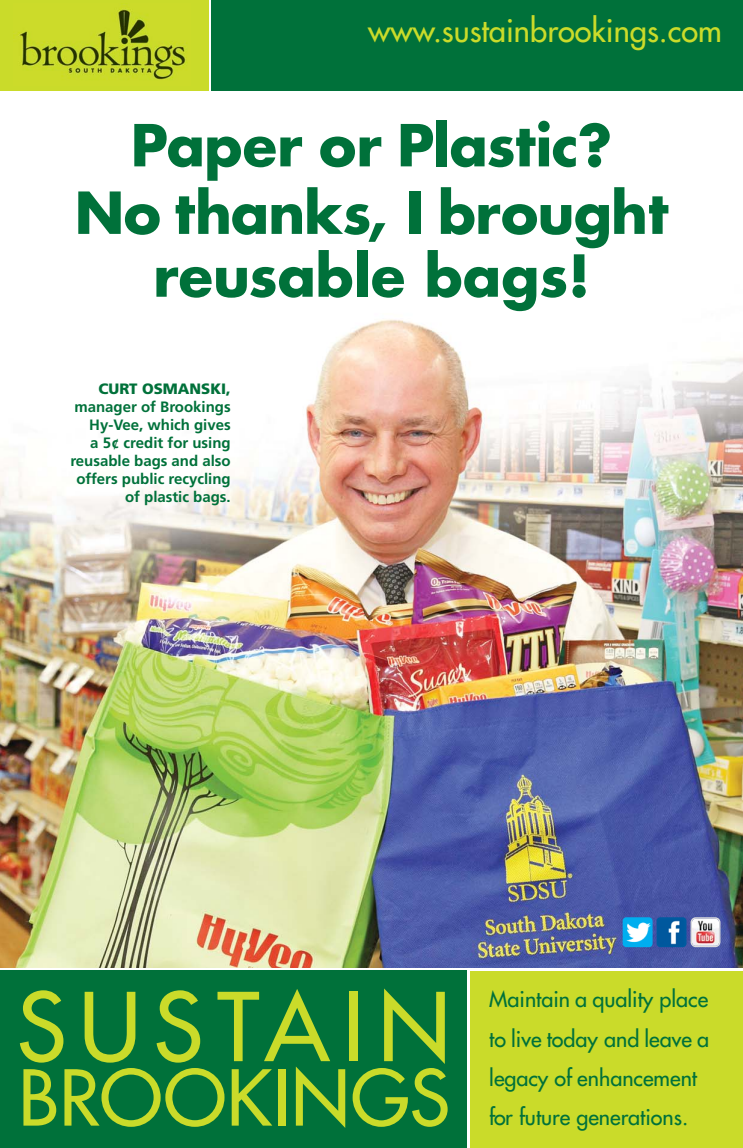
<style>
.page{position:relative;width:743px;height:1148px;background:#fff}
.page>*{position:absolute;margin:0;border:0;box-sizing:border-box;transform-origin:0 0}
.t1{font:92px "Futura";letter-spacing:.14em;color:#cadb2a}
.t2{font:74.88px "Futura";letter-spacing:.005em;color:#cadb2a}
.t3{font:700 56.25px/67.5px "Futura";letter-spacing:-.01em;color:#00713a;text-align:center}
.t4{font:31px "Futura";color:#cadb2a}
.t5{font:21.5px/39.4px "Futura";color:#00713a}
.t6{font:700 15px/18px "Frutiger";color:#00713a;text-align:right}
.t7{font:900 15px "Frutiger";color:#00713a}
</style>
<div class="page">
<img style="left:0;top:319px;width:742px;height:649px">
<div style="left:0;top:970px;width:467px;height:178px;background:#00713a"></div>
<div style="left:470px;top:970px;width:272px;height:177px;background:#cadb2a"></div>
<div style="left:211px;top:0;width:531px;height:90px;background:#00713a"></div>
<img style="left:622px;top:917px;width:30px;height:30px;border-radius:4px">
<img style="left:656px;top:917px;width:30px;height:30px;border-radius:4px">
<svg style="left:690px;top:917px;width:30px;height:30px"></svg>
<div style="left:0;top:0;width:208px;height:90px;background:#cadb2a"></div>
<img style="left:18px;top:9px;width:169px;height:71px">
<h3 class="t4" style="left:368px;top:15px;width:355px">www.sustainbrookings.com</h3>
<h3 class="t3" style="left:75px;top:116px;width:595px">Paper or Plastic?<br>No thanks, I brought</h3>
<h3 class="t3" style="left:153px;top:247px;width:438px">reusable bags!</h3>
<p class="t7" style="left:98px;top:382px;width:134px">CURT OSMANSKI,</p>
<p class="t6" style="left:70px;top:399px;width:162px">manager of Brookings<br>Hy-Vee, which gives<br>a 5¢ credit for using reusable bags and also offers public recycling of plastic bags.</p>
<h1 class="t1" style="left:17px;top:981px;width:435px">SUSTAIN</h1>
<h2 class="t2" style="left:19px;top:1060px;width:432px">BROOKINGS</h2>
<h3 class="t5" style="left:489px;top:981px;width:221px">Maintain a quality place to live today and leave a legacy of enhancement for future generations.</h3>
</div>
